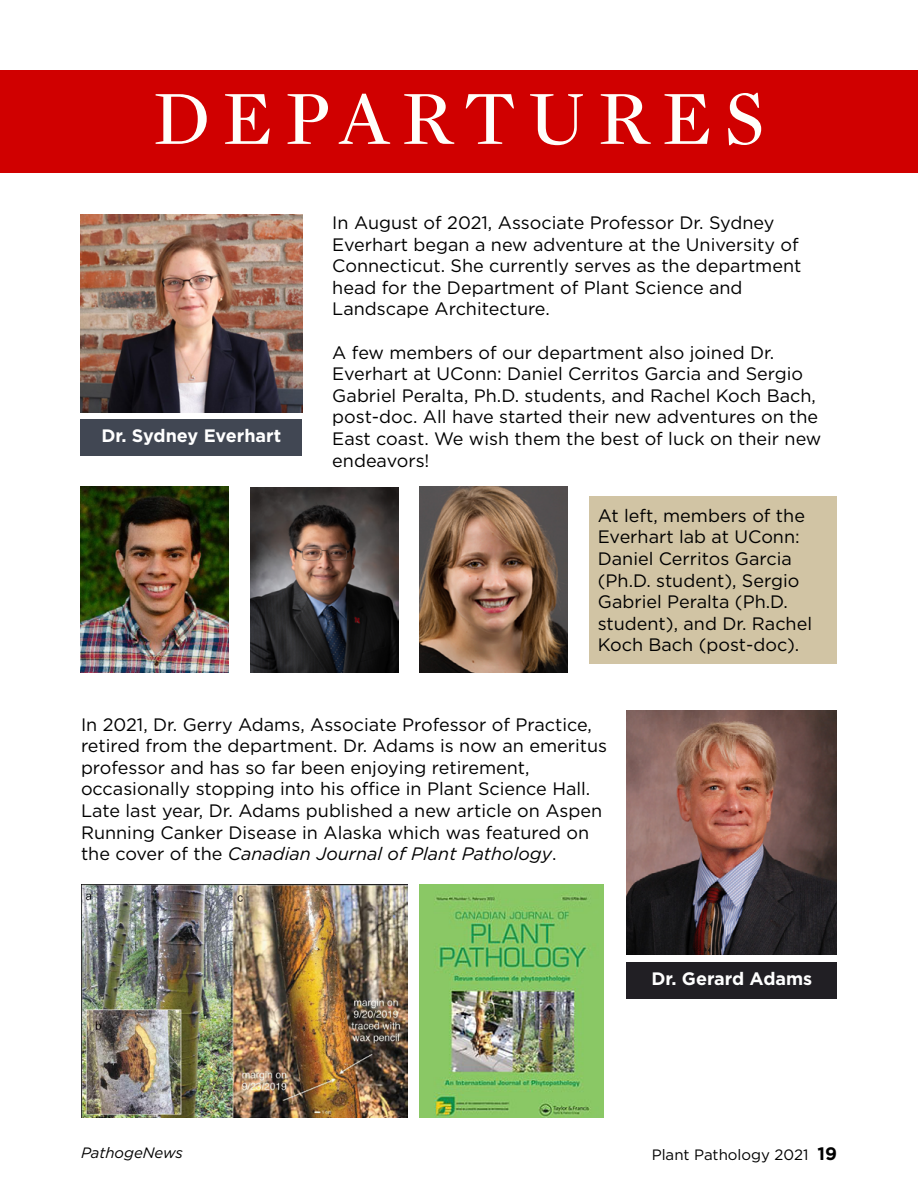
<style>
.page{position:relative;width:918px;height:1188px;background:#fff}
.page>*{position:absolute;margin:0;border:0;box-sizing:border-box;transform-origin:0 0}
.t1{font:78px "Mercury Display";letter-spacing:.16em;color:#fffffb}
.t2{font:18px/21.6px "Gotham";color:#000}
.t3{font:700 18px "Gotham";color:#fff}
.t4{font:15px "Gotham";color:#000}
.t5{font:italic 15px "Gotham";color:#000}
.s1{font-style:italic}
.s2{font-weight:700;font-size:18px}
</style>
<div class="page">
<div style="left:0;top:70px;width:918px;height:103px;background:#d00000"></div>
<img style="left:81px;top:215px;width:221px;height:198px">
<img style="left:81px;top:487px;width:148px;height:186px">
<img style="left:420px;top:487px;width:148px;height:186px">
<img style="left:250px;top:487px;width:148px;height:185px">
<div style="left:589px;top:496px;width:248px;height:168px;background:#d1c4a4"></div>
<img style="left:626px;top:711px;width:211px;height:244px">
<img style="left:81px;top:884px;width:327px;height:234px">
<img style="left:420px;top:884px;width:183px;height:234px">
<div style="left:626px;top:962px;width:211px;height:37px;background:#211f24"></div>
<div style="left:81px;top:419px;width:221px;height:36px;background:#414753"></div>
<p class="t1" style="left:153px;top:64px;width:614px">DEPARTURES</p>
<p class="t3" style="left:101px;top:423px;width:181px">Dr. Sydney Everhart</p>
<p class="t2" style="left:332px;top:211px;width:471px">In August of 2021, Associate Professor Dr. Sydney Everhart began a new adventure at the University of Connecticut. She currently serves as the department head for the Department of Plant Science and Landscape Architecture.</p>
<p class="t2" style="left:332px;top:341px;width:491px">A few members of our department also joined Dr.<br>Everhart at UConn: Daniel Cerritos Garcia and Sergio Gabriel Peralta, Ph.D. students, and Rachel Koch Bach, post-doc. All have started their new adventures on the East coast. We wish them the best of luck on their new endeavors!</p>
<p class="t2" style="left:598px;top:504px;width:216px">At left, members of the<br>Everhart lab at UConn:<br>Daniel Cerritos Garcia (Ph.D. student), Sergio<br>Gabriel Peralta (Ph.D. student), and Dr. Rachel<br>Koch Bach (post-doc).</p>
<p class="t2" style="left:81px;top:713px;width:528px">In 2021, Dr. Gerry Adams, Associate Professor of Practice, retired from the department. Dr. Adams is now an emeritus professor and has so far been enjoying retirement, occasionally stopping into his office in Plant Science Hall.</p>
<p class="t2" style="left:81px;top:799px;width:523px">Late last year, Dr. Adams published a new article on Aspen<br>Running Canker Disease in Alaska which was featured on the cover of the <span class="s1">Canadian Journal of Plant Pathology</span>.</p>
<p class="t3" style="left:651px;top:966px;width:163px">Dr. Gerard Adams</p>
<p class="t5" style="left:81px;top:1143px;width:104px">PathogeNews</p>
<p class="t4" style="left:652px;top:1145px;width:187px">Plant Pathology 2021 <span class="s2">19</span></p>
</div>
